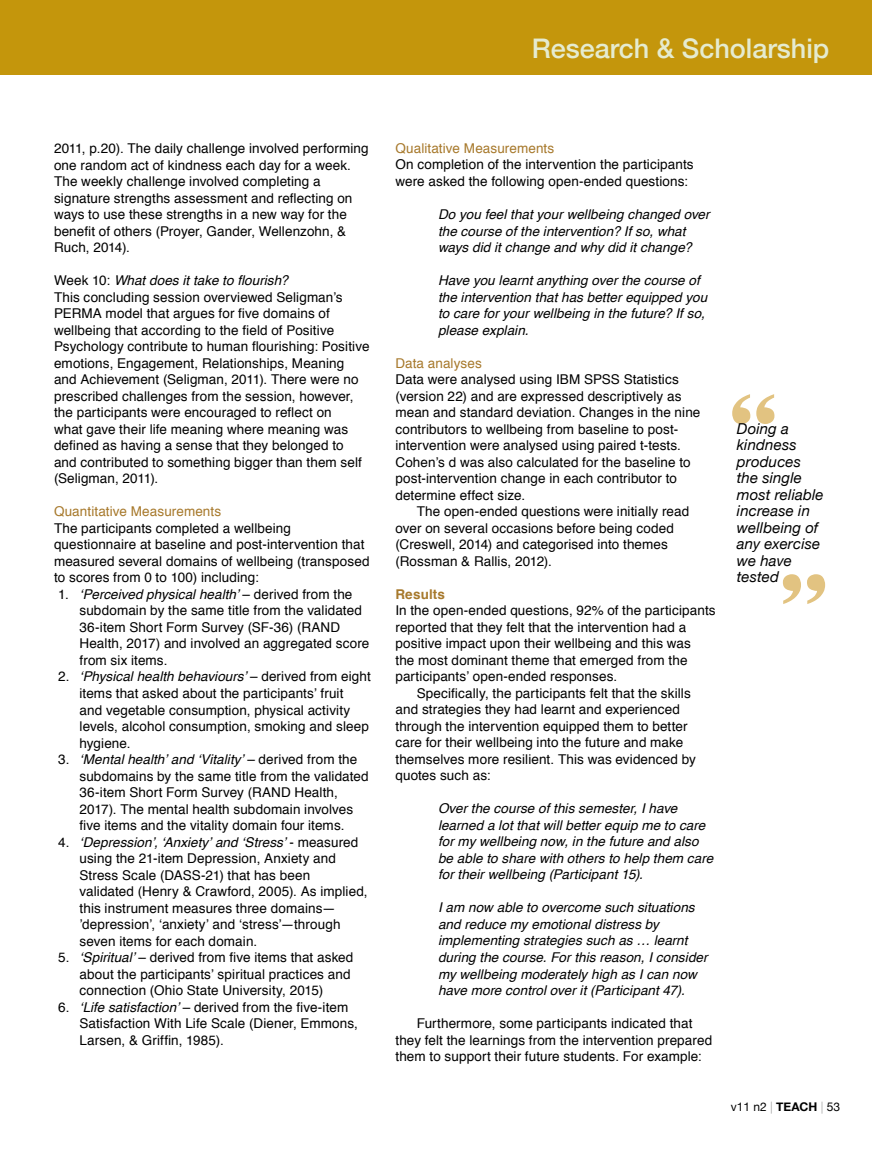
<style>
.page{position:relative;width:872px;height:1149px;background:#fff}
.page>*{position:absolute;margin:0;border:0;box-sizing:border-box;transform-origin:0 0}
.t1{font:700 108px "Copperplate";color:#e2c381}
.t2{font:500 27px "Helvetica Neue";color:#e5ebd0}
.t3{font:italic 15px/16.5px "Helvetica Neue";letter-spacing:.01em;color:#000}
.t4{font:13.5px/16.5px "Helvetica";letter-spacing:.01em;color:#000}
.t5{font:italic 13.5px/16.5px "Helvetica";letter-spacing:.005em;color:#000}
.t6{font:13.5px "Helvetica";letter-spacing:.01em;color:#a7792c}
.t7{font:700 13.5px "Helvetica";letter-spacing:.01em;color:#a7792c}
.t8{font:12px "Helvetica Neue";color:#000}
.s1{font-style:italic}
.s2{font-weight:200}
.s3{font-weight:700}
</style>
<div class="page">
<div style="left:0;top:0;width:872px;height:74px;background:#c4960c"></div>
<h2 class="t2" style="left:531px;top:26px;width:299px">Research &amp; Scholarship</h2>
<p class="t4" style="left:54px;top:140px;width:316px">2011, p.20). The daily challenge involved performing one random act of kindness each day for a week.<br>The weekly challenge involved completing a signature strengths assessment and reflecting on ways to use these strengths in a new way for the benefit of others (Proyer, Gander, Wellenzohn, &amp; Ruch, 2014).</p>
<p class="t4" style="left:54px;top:272px;width:317px">Week 10: <span class="s1">What does it take to flourish?<br></span>This concluding session overviewed Seligman’s PERMA model that argues for five domains of wellbeing that according to the field of Positive Psychology contribute to human flourishing: Positive emotions, Engagement, Relationships, Meaning and Achievement (Seligman, 2011). There were no prescribed challenges from the session, however, the participants were encouraged to reflect on<br>what gave their life meaning where meaning was defined as having a sense that they belonged to and contributed to something bigger than them self (Seligman, 2011).</p>
<p class="t6" style="left:54px;top:501px;width:169px">Quantitative Measurements</p>
<p class="t4" style="left:54px;top:520px;width:317px">The participants completed a wellbeing questionnaire at baseline and post-intervention that measured several domains of wellbeing (transposed to scores from 0 to 100) including:</p>
<p class="t4" style="left:80px;top:586px;width:291px;text-indent:-21px">1. <span class="s1">‘Perceived physical health’</span> – derived from the subdomain by the same title from the validated 36-item Short Form Survey (SF-36) (RAND Health, 2017) and involved an aggregated score from six items.</p>
<p class="t4" style="left:80px;top:668px;width:293px;text-indent:-21px">2. <span class="s1">‘Physical health behaviours’</span> – derived from eight items that asked about the participants’ fruit<br>and vegetable consumption, physical activity levels, alcohol consumption, smoking and sleep hygiene.</p>
<p class="t4" style="left:80px;top:751px;width:291px;text-indent:-21px">3. <span class="s1">‘Mental health’ and ‘Vitality’</span> – derived from the subdomains by the same title from the validated 36-item Short Form Survey (RAND Health, 2017). The mental health subdomain involves five items and the vitality domain four items.</p>
<p class="t4" style="left:80px;top:833px;width:289px;text-indent:-21px">4. <span class="s1">‘Depression’, ‘Anxiety’ and ‘Stress’</span> - measured using the 21-item Depression, Anxiety and Stress Scale (DASS-21) that has been validated (Henry &amp; Crawford, 2005). As implied, this instrument measures three domains— ’depression’, ‘anxiety’ and ‘stress’—through seven items for each domain.</p>
<p class="t4" style="left:80px;top:949px;width:275px;text-indent:-21px">5. <span class="s1">‘Spiritual’</span> – derived from five items that asked about the participants’ spiritual practices and connection (Ohio State University, 2015)</p>
<p class="t4" style="left:80px;top:998px;width:280px;text-indent:-21px">6. <span class="s1">‘Life satisfaction’</span> – derived from the five-item<br>Satisfaction With Life Scale (Diener, Emmons,<br>Larsen, &amp; Griffin, 1985).</p>
<p class="t6" style="left:395px;top:138px;width:160px">Qualitative Measurements</p>
<p class="t4" style="left:395px;top:157px;width:300px">On completion of the intervention the participants were asked the following open-ended questions:</p>
<p class="t5" style="left:438px;top:206px;width:273px">Do you feel that your wellbeing changed over the course of the intervention? If so, what ways did it change and why did it change?</p>
<p class="t5" style="left:438px;top:272px;width:271px">Have you learnt anything over the course of the intervention that has better equipped you to care for your wellbeing in the future? If so, please explain.</p>
<p class="t6" style="left:395px;top:352px;width:88px">Data analyses</p>
<p class="t4" style="left:395px;top:371px;width:306px">Data were analysed using IBM SPSS Statistics (version 22) and are expressed descriptively as mean and standard deviation. Changes in the nine contributors to wellbeing from baseline to post&shy;intervention were analysed using paired t-tests.<br>Cohen’s d was also calculated for the baseline to post-intervention change in each contributor to determine effect size.</p>
<p class="t4" style="left:395px;top:503px;width:295px;text-indent:21px">The open-ended questions were initially read over on several occasions before being coded (Creswell, 2014) and categorised into themes (Rossman &amp; Rallis, 2012).</p>
<p class="t7" style="left:395px;top:583px;width:51px">Results</p>
<p class="t4" style="left:395px;top:602px;width:322px">In the open-ended questions, 92% of the participants</p>
<p class="t4" style="left:395px;top:619px;width:292px">reported that they felt that the intervention had a</p>
<p class="t4" style="left:395px;top:635px;width:297px">positive impact upon their wellbeing and this was</p>
<p class="t4" style="left:395px;top:652px;width:294px">the most dominant theme that emerged from the</p>
<p class="t4" style="left:395px;top:668px;width:223px">participants’ open-ended responses.</p>
<p class="t4" style="left:417px;top:685px;width:275px">Specifically, the participants felt that the skills</p>
<p class="t4" style="left:395px;top:701px;width:286px">and strategies they had learnt and experienced</p>
<p class="t4" style="left:395px;top:718px;width:294px">through the intervention equipped them to better</p>
<p class="t4" style="left:395px;top:734px;width:289px">care for their wellbeing into the future and make</p>
<p class="t4" style="left:395px;top:751px;width:302px">themselves more resilient. This was evidenced by</p>
<p class="t4" style="left:395px;top:767px;width:97px">quotes such as:</p>
<p class="t5" style="left:438px;top:800px;width:277px">Over the course of this semester, I have learned a lot that will better equip me to care for my wellbeing now, in the future and also be able to share with others to help them care for their wellbeing (Participant 15).</p>
<p class="t5" style="left:438px;top:899px;width:271px">I am now able to overcome such situations and reduce my emotional distress by implementing strategies such as … learnt during the course. For this reason, I consider my wellbeing moderately high as I can now have more control over it (Participant 47).</p>
<p class="t4" style="left:395px;top:1015px;width:318px;text-indent:21px">Furthermore, some participants indicated that they felt the learnings from the intervention prepared them to support their future students. For example:</p>
<h1 class="t1" style="left:726px;top:354px;width:55px">“</h1>
<p class="t3" style="left:737px;top:421px;width:88px">Doing a kindness produces the single most reliable increase in wellbeing of any exercise we have tested</p>
<h1 class="t1" style="left:777px;top:533px;width:55px">”</h1>
<p class="t8" style="left:731px;top:1097px;width:111px">v11 n2 <span class="s2">|</span> <span class="s3">TEACH</span> <span class="s2">|</span> 53</p>
</div>
